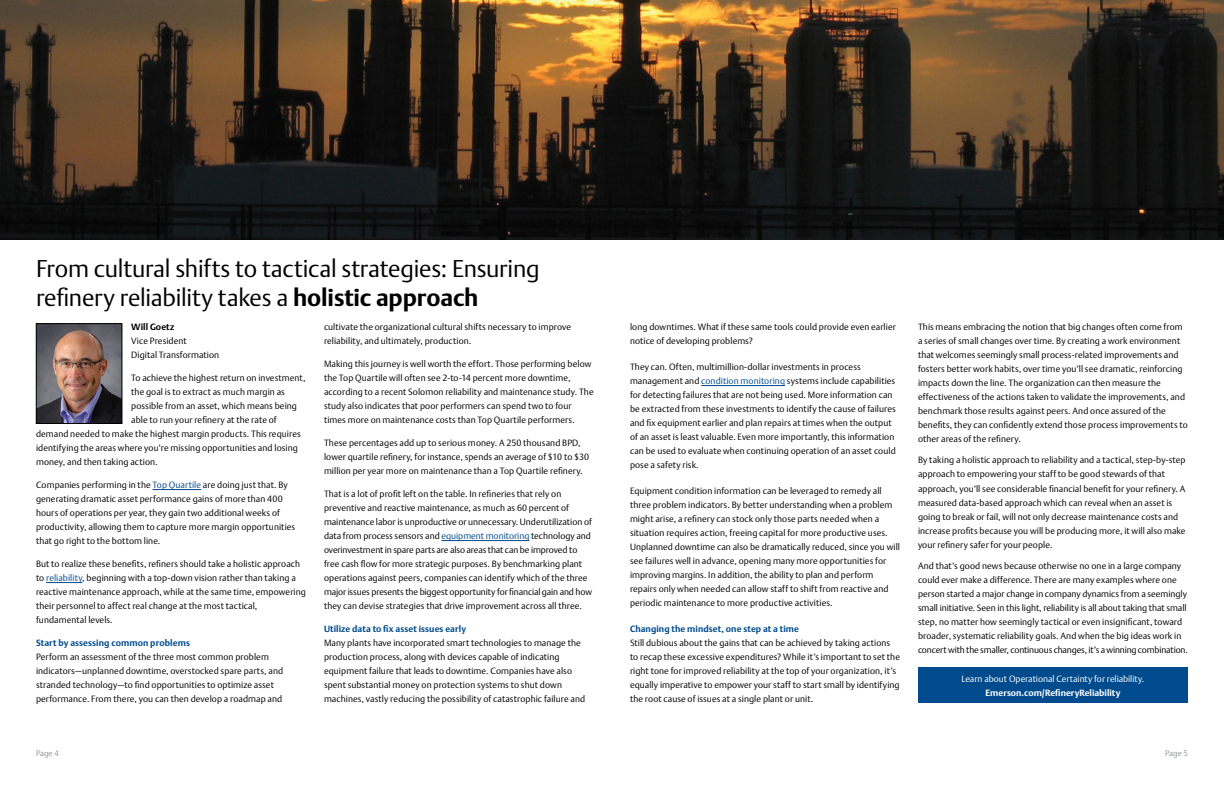
<style>
.page{position:relative;width:1224px;height:792px;background:#fff}
.page>*{position:absolute;margin:0;border:0;box-sizing:border-box;transform-origin:0 0}
.t1{font:24px/28.8px "DTL Argo T Light";letter-spacing:-.01em;color:#000}
.t2{font:9px/14px "DTL Argo T Light";letter-spacing:.005em;color:#000}
.t3{font:700 9px "DTL Argo T";letter-spacing:.01em;color:#004b8d}
.t4{font:9px "DTL Argo T Light";color:#fff}
.t5{font:700 9px "DTL Argo T";color:#fff}
.t6{font:700 9px "DTL Argo T";letter-spacing:.01em;color:#000}
.t7{font:8px "DTL Argo T Light";letter-spacing:-.005em;color:#939598}
.s1{font-family:"DTL Argo T";font-weight:700}
.s2{color:#004b8d}
</style>
<div class="page">
<img style="left:0;top:0;width:1224px;height:240px">
<hr style="left:153px;top:489px;width:48px;height:1px;background:#004b8d">
<hr style="left:46px;top:582px;width:36px;height:1px;background:#004b8d">
<hr style="left:701px;top:385px;width:84px;height:1px;background:#004b8d">
<img style="left:38px;top:325px;width:82px;height:97px">
<div style="left:36px;top:323px;width:86px;height:101px;border:1px solid #000"></div>
<hr style="left:441px;top:540px;width:88px;height:1px;background:#004b8d">
<div style="left:918px;top:667px;width:270px;height:36px;background:#004b8d"></div>
<h1 class="t1" style="left:36px;top:254px;width:505px">From cultural shifts to tactical strategies: Ensuring refinery reliability takes a <span class="s1">holistic approach</span></h1>
<p class="t6" style="left:131px;top:322px;width:45px">Will Goetz</p>
<p class="t2" style="left:131px;top:334px;width:90px">Vice President<br>Digital Transformation</p>
<p class="t2" style="left:131px;top:371px;width:176px">To achieve the highest return on investment,</p>
<p class="t2" style="left:131px;top:385px;width:155px">the goal is to extract as much margin as</p>
<p class="t2" style="left:131px;top:399px;width:167px">possible from an asset, which means being</p>
<p class="t2" style="left:131px;top:413px;width:147px">able to run your refinery at the rate of</p>
<p class="t2" style="left:36px;top:427px;width:266px">demand needed to make the highest margin products. This requires</p>
<p class="t2" style="left:36px;top:441px;width:263px">identifying the areas where you’re missing opportunities and losing</p>
<p class="t2" style="left:36px;top:455px;width:123px">money, and then taking action.</p>
<p class="t2" style="left:36px;top:478px;width:261px">Companies performing in the <span class="s2">Top Quartile</span> are doing just that. By generating dramatic asset performance gains of more than 400 hours of operations per year, they gain two additional weeks of productivity, allowing them to capture more margin opportunities that go right to the bottom line.</p>
<p class="t2" style="left:36px;top:557px;width:271px">But to realize these benefits, refiners should take a holistic approach to <span class="s2">reliability</span>, beginning with a top-down vision rather than taking a reactive maintenance approach, while at the same time, empowering their personnel to affect real change at the most tactical, fundamental levels.</p>
<p class="t3" style="left:36px;top:638px;width:155px">Start by assessing common problems</p>
<p class="t2" style="left:36px;top:650px;width:249px">Perform an assessment of the three most common problem indicators—unplanned downtime, overstocked spare parts, and stranded technology—to find opportunities to optimize asset performance. From there, you can then develop a roadmap and</p>
<p class="t2" style="left:324px;top:320px;width:249px">cultivate the organizational cultural shifts necessary to improve reliability, and ultimately, production.</p>
<p class="t2" style="left:324px;top:357px;width:271px">Making this journey is well worth the effort. Those performing below the Top Quartile will often see 2-to-14 percent more downtime, according to a recent Solomon reliability and maintenance study. The study also indicates that poor performers can spend two to four times more on maintenance costs than Top Quartile performers.</p>
<p class="t2" style="left:324px;top:436px;width:267px">These percentages add up to serious money. A 250 thousand BPD, lower quartile refinery, for instance, spends an average of $10 to $30 million per year more on maintenance than a Top Quartile refinery.</p>
<p class="t2" style="left:324px;top:487px;width:269px">That is a lot of profit left on the table. In refineries that rely on preventive and reactive maintenance, as much as 60 percent of maintenance labor is unproductive or unnecessary. Underutilization of data from process sensors and <span class="s2">equipment monitoring</span> technology and overinvestment in spare parts are also areas that can be improved to free cash flow for more strategic purposes. By benchmarking plant operations against peers, companies can identify which of the three major issues presents the biggest opportunity for financial gain and how they can devise strategies that drive improvement across all three.</p>
<p class="t3" style="left:324px;top:624px;width:144px">Utilize data to fix asset issues early</p>
<p class="t2" style="left:324px;top:636px;width:263px">Many plants have incorporated smart technologies to manage the production process, along with devices capable of indicating equipment failure that leads to downtime. Companies have also spent substantial money on protection systems to shut down machines, vastly reducing the possibility of catastrophic failure and</p>
<p class="t2" style="left:630px;top:320px;width:267px">long downtimes. What if these same tools could provide even earlier notice of developing problems?</p>
<p class="t2" style="left:630px;top:360px;width:267px">They can. Often, multimillion-dollar investments in process management and <span class="s2">condition monitoring</span> systems include capabilities for detecting failures that are not being used. More information can be extracted from these investments to identify the cause of failures and fix equipment earlier and plan repairs at times when the output of an asset is least valuable. Even more importantly, this information can be used to evaluate when continuing operation of an asset could pose a safety risk.</p>
<p class="t2" style="left:630px;top:484px;width:272px">Equipment condition information can be leveraged to remedy all three problem indicators. By better understanding when a problem might arise, a refinery can stock only those parts needed when a situation requires action, freeing capital for more productive uses.<br>Unplanned downtime can also be dramatically reduced, since you will see failures well in advance, opening many more opportunities for improving margins. In addition, the ability to plan and perform repairs only when needed can allow staff to shift from reactive and periodic maintenance to more productive activities.</p>
<p class="t3" style="left:630px;top:624px;width:171px">Changing the mindset, one step at a time</p>
<p class="t2" style="left:630px;top:636px;width:272px">Still dubious about the gains that can be achieved by taking actions to recap these excessive expenditures? While it’s important to set the right tone for improved reliability at the top of your organization, it’s equally imperative to empower your staff to start small by identifying the root cause of issues at a single plant or unit.</p>
<p class="t2" style="left:918px;top:320px;width:271px">This means embracing the notion that big changes often come from a series of small changes over time. By creating a work environment that welcomes seemingly small process-related improvements and fosters better work habits, over time you’ll see dramatic, reinforcing impacts down the line. The organization can then measure the effectiveness of the actions taken to validate the improvements, and benchmark those results against peers. And once assured of the benefits, they can confidently extend those process improvements to other areas of the refinery.</p>
<p class="t2" style="left:918px;top:453px;width:269px">By taking a holistic approach to reliability and a tactical, step-by-step approach to empowering your staff to be good stewards of that approach, you’ll see considerable financial benefit for your refinery. A measured data-based approach which can reveal when an asset is going to break or fail, will not only decrease maintenance costs and increase profits because you will be producing more, it will also make your refinery safer for your people.</p>
<p class="t2" style="left:918px;top:558px;width:271px">And that’s good news because otherwise no one in a large company could ever make a difference. There are many examples where one person started a major change in company dynamics from a seemingly small initiative. Seen in this light, reliability is all about taking that small step, no matter how seemingly tactical or even insignificant, toward broader, systematic reliability goals. And when the big ideas work in concert with the smaller, continuous changes, it’s a winning combination.</p>
<p class="t4" style="left:962px;top:673px;width:184px">Learn about Operational Certainty for reliability.</p>
<p class="t5" style="left:986px;top:687px;width:136px">Emerson.com/RefineryReliability</p>
<p class="t7" style="left:36px;top:748px;width:24px">Page 4</p>
<p class="t7" style="left:1165px;top:748px;width:24px">Page 5</p>
</div>
